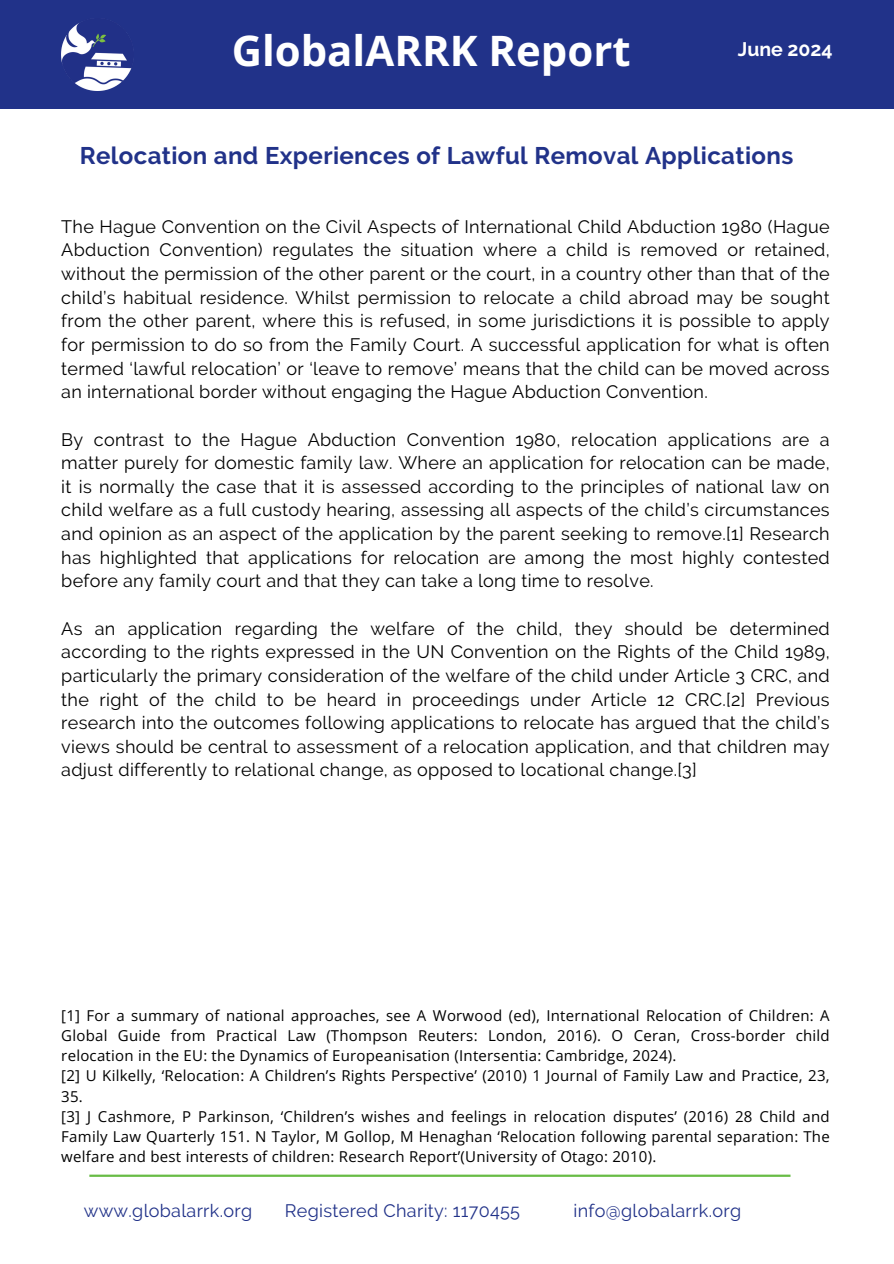
<style>
.page{position:relative;width:894px;height:1264px;background:#fff}
.page>*{position:absolute;margin:0;border:0;box-sizing:border-box;transform-origin:0 0}
.t1{font:700 41.85px "Open Sans";color:#fff}
.t2{font:700 24px "Raleway";letter-spacing:.015em;color:#213289}
.t3{font:700 19.5px "Raleway";color:#fff}
.t4{font:18px/23.7px "Raleway";letter-spacing:.015em;color:#000;text-align:justify}
.t5{font:18px "Raleway";letter-spacing:.015em;color:#213289}
.t6{font:15px/20.2px "Open Sans";letter-spacing:.015em;color:#000;text-align:justify}
</style>
<div class="page">
<hr style="left:89px;top:1174px;width:701px;height:2px;background:#68bc46">
<div style="left:0;top:0;width:893px;height:108px;background:#213289"></div>
<img style="left:61px;top:23px;width:71px;height:67px">
<h2 class="t1" style="left:231px;top:21px;width:400px">GlobalARRK Report</h2>
<h1 class="t3" style="left:737px;top:37px;width:96px">June 2024</h1>
<h4 class="t2" style="left:80px;top:142px;width:715px">Relocation and Experiences of Lawful Removal Applications</h4>
<h4 class="t4" style="left:61px;top:214px;width:769px">The Hague Convention on the Civil Aspects of International Child Abduction 1980 (Hague Abduction Convention) regulates the situation where a child is removed or retained, without the permission of the other parent or the court, in a country other than that of the child’s habitual residence. Whilst permission to relocate a child abroad may be sought from the other parent, where this is refused, in some jurisdictions it is possible to apply for permission to do so from the Family Court. A successful application for what is often termed ‘lawful relocation’ or ‘leave to remove’ means that the child can be moved across an international border without engaging the Hague Abduction Convention.</h4>
<p class="t4" style="left:61px;top:427px;width:769px">By contrast to the Hague Abduction Convention 1980, relocation applications are a matter purely for domestic family law. Where an application for relocation can be made, it is normally the case that it is assessed according to the principles of national law on child welfare as a full custody hearing, assessing all aspects of the child’s circumstances and opinion as an aspect of the application by the parent seeking to remove.[1] Research has highlighted that applications for relocation are among the most highly contested before any family court and that they can take a long time to resolve.</p>
<p class="t4" style="left:61px;top:616px;width:769px">As an application regarding the welfare of the child, they should be determined according to the rights expressed in the UN Convention on the Rights of the Child 1989, particularly the primary consideration of the welfare of the child under Article 3 CRC, and the right of the child to be heard in proceedings under Article 12 CRC.[2] Previous research into the outcomes following applications to relocate has argued that the child’s views should be central to assessment of a relocation application, and that children may adjust differently to relational change, as opposed to locational change.[3]</p>
<p class="t6" style="left:61px;top:1004px;width:769px">[1] For a summary of national approaches, see A Worwood (ed), International Relocation of Children: A Global Guide from Practical Law (Thompson Reuters: London, 2016). O Ceran, Cross-border child relocation in the EU: the Dynamics of Europeanisation (Intersentia: Cambridge, 2024).</p>
<p class="t6" style="left:61px;top:1065px;width:769px">[2] U Kilkelly, ‘Relocation: A Children’s Rights Perspective’ (2010) 1 Journal of Family Law and Practice, 23,<br>35.</p>
<p class="t6" style="left:61px;top:1105px;width:769px">[3] J Cashmore, P Parkinson, ‘Children’s wishes and feelings in relocation disputes’ (2016) 28 Child and Family Law Quarterly 151. N Taylor, M Gollop, M Henaghan ‘Relocation following parental separation: The welfare and best interests of children: Research Report’(University of Otago: 2010).</p>
<h3 class="t5" style="left:84px;top:1200px;width:170px">www.globalarrk.org</h3>
<h4 class="t5" style="left:285px;top:1200px;width:237px">Registered Charity: 1170455</h4>
<h4 class="t5" style="left:573px;top:1200px;width:169px">info@globalarrk.org</h4>
</div>
